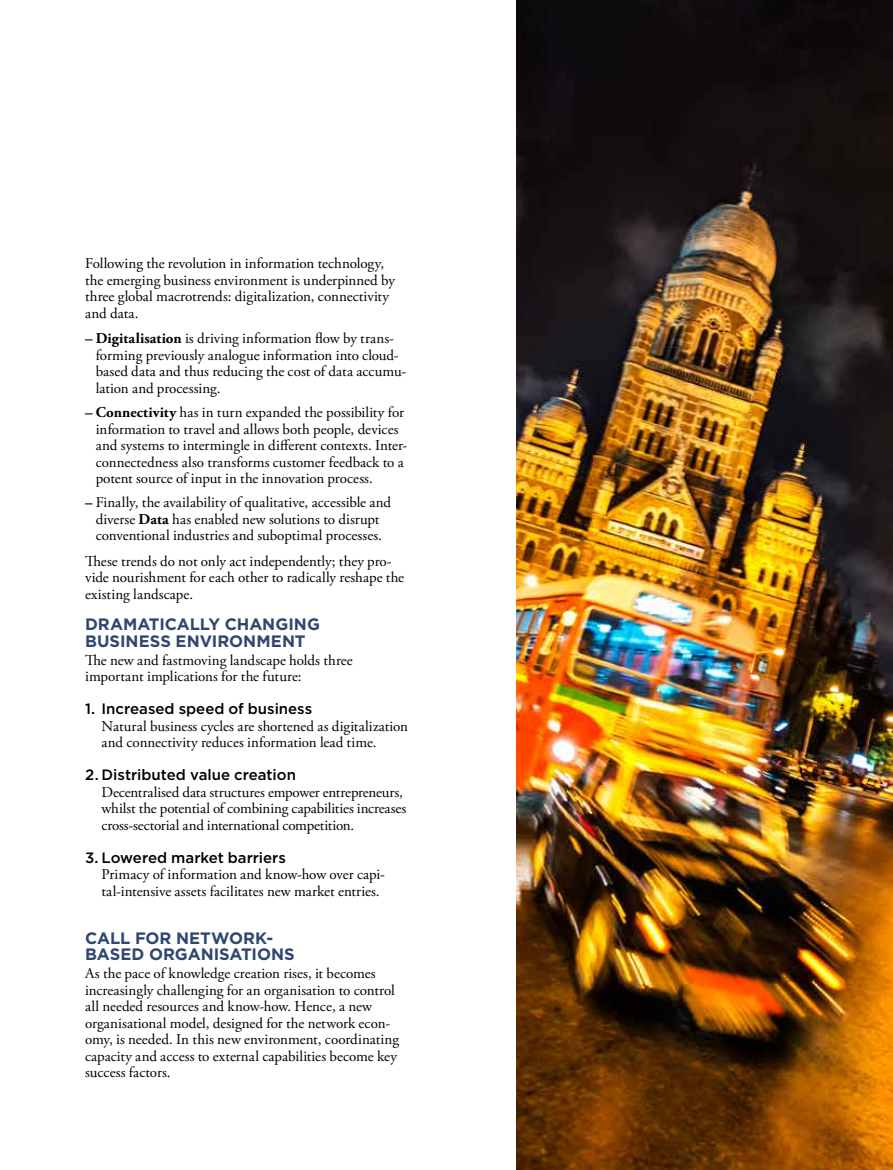
<style>
.page{position:relative;width:893px;height:1170px;background:#fff}
.page>*{position:absolute;margin:0;border:0;box-sizing:border-box;transform-origin:0 0}
.t1{font:700 16.5px/16.5px "Gotham";color:#2f476f}
.t2{font:15px/16.5px "Adobe Garamond Pro";color:#000}
.t3{font:500 15px "Gotham";color:#000}
.s1{font-weight:700}
</style>
<div class="page">
<img style="left:517px;top:0;width:376px;height:1169px">
<p class="t2" style="left:85px;top:256px;width:312px">Following the revolution in information technology, the emerging business environment is underpinned by three global macrotrends: digitalization, connectivity and data.</p>
<p class="t2" style="left:96px;top:331px;width:312px;text-indent:-11px"><span class="s1">– Digitalisation</span> is driving information flow by trans&shy;forming previously analogue information into cloud&shy;based data and thus reducing the cost of data accumu&shy;lation and processing.</p>
<p class="t2" style="left:96px;top:404px;width:313px;text-indent:-11px"><span class="s1">– Connectivity</span> has in turn expanded the possibility for information to travel and allows both people, devices and systems to intermingle in different contexts. Inter&shy;connectedness also transforms customer feedback to a potent source of input in the innovation process.</p>
<p class="t2" style="left:85px;top:494px;width:308px;text-align:center"><span class="s1">–</span> Finally, the availability of qualitative, accessible and diverse <span class="s1">Data</span> has enabled new solutions to disrupt conventional industries and suboptimal processes.</p>
<p class="t2" style="left:85px;top:553px;width:321px">These trends do not only act independently; they pro&shy;vide nourishment for each other to radically reshape the existing landscape.</p>
<p class="t1" style="left:85px;top:616px;width:236px">DRAMATICALLY CHANGING<br>BUSINESS ENVIRONMENT</p>
<p class="t2" style="left:85px;top:652px;width:269px">The new and fastmoving landscape holds three important implications for the future:</p>
<p class="t3" style="left:85px;top:699px;width:229px">1. Increased speed of business</p>
<p class="t2" style="left:102px;top:718px;width:308px">Natural business cycles are shortened as digitalization and connectivity reduces information lead time.</p>
<p class="t3" style="left:85px;top:765px;width:212px">2. Distributed value creation</p>
<p class="t2" style="left:102px;top:784px;width:306px">Decentralised data structures empower entrepreneurs, whilst the potential of combining capabilities increases cross-sectorial and international competition.</p>
<p class="t3" style="left:85px;top:847px;width:202px">3. Lowered market barriers</p>
<p class="t2" style="left:102px;top:866px;width:285px">Primacy of information and know-how over capi&shy;tal-intensive assets facilitates new market entries.</p>
<p class="t1" style="left:85px;top:929px;width:211px">CALL FOR NETWORK-<br>BASED ORGANISATIONS</p>
<p class="t2" style="left:85px;top:965px;width:316px">As the pace of knowledge creation rises, it becomes increasingly challenging for an organisation to control all needed resources and know-how. Hence, a new organisational model, designed for the network econ&shy;omy, is needed. In this new environment, coordinating capacity and access to external capabilities become key success factors.</p>
</div>
